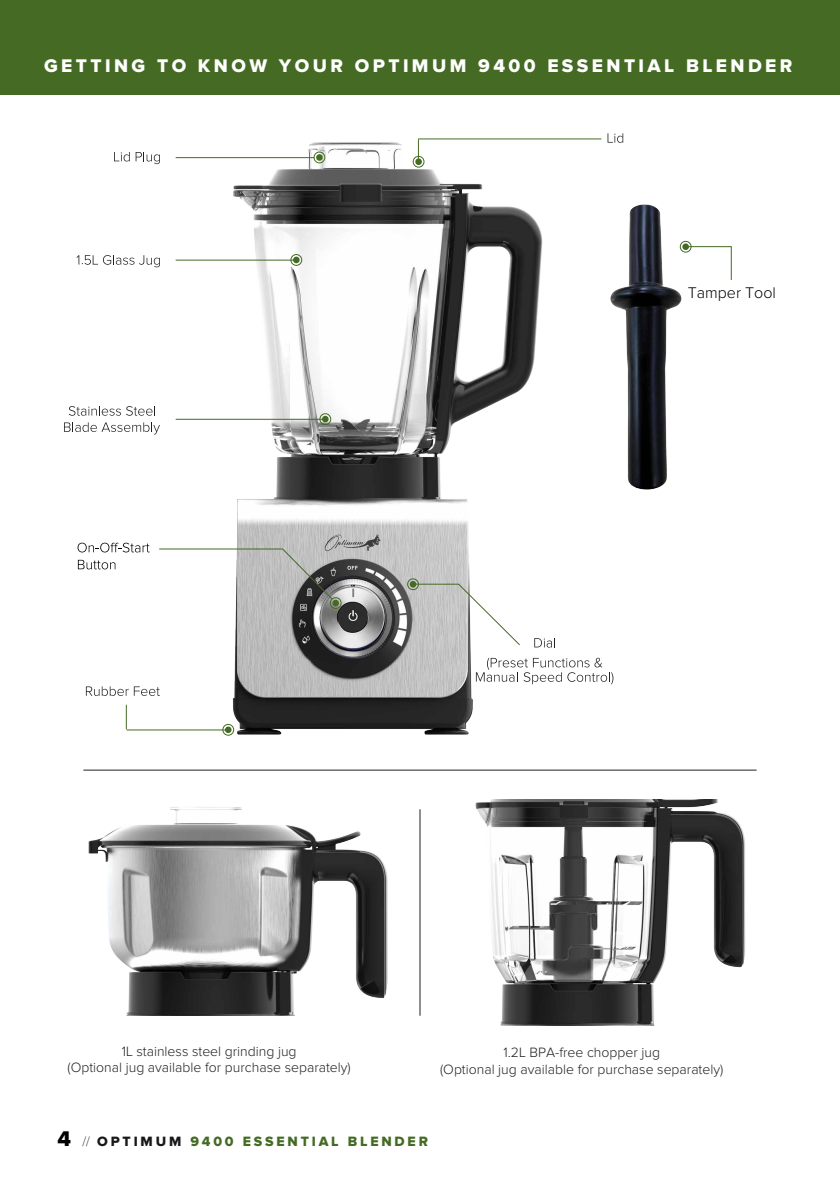
<style>
.page{position:relative;width:840px;height:1191px;background:#fff}
.page>*{position:absolute;margin:0;border:0;box-sizing:border-box;transform-origin:0 0}
.t1{font:19px "Proxima Nova Extrabld";letter-spacing:.18em;color:#fff}
.t2{font:300 16px "Proxima Nova";color:#000}
.t3{font:300 14px/16.8px "Proxima Nova";color:#231f20;text-align:center}
.t4{font:14px "Proxima Nova Extrabld";letter-spacing:.2em;color:#446a24}
.s1{font-size:22px;color:#000}
.s2{font-family:"Proxima Nova";font-weight:100;color:#000}
.s3{color:#1a171b}
</style>
<div class="page">
<div style="left:0;top:0;width:839px;height:94px;background:#446a24"></div>
<img style="left:475px;top:799px;width:269px;height:226px">
<img style="left:89px;top:807px;width:298px;height:209px">
<hr style="left:83px;top:769px;width:673px;height:1px;background:#221f20">
<hr style="left:419px;top:809px;width:1px;height:206px;background:#221f20">
<img style="left:203px;top:138px;width:352px;height:598px">
<div style="left:313px;top:152px;width:12px;height:11px;border:1px solid #446a24;border-radius:50%"></div>
<hr style="left:175px;top:157px;width:139px;height:1px;background:#446a24">
<div style="left:316px;top:154px;width:6px;height:7px;background:#446a24;border-radius:50%"></div>
<div style="left:290px;top:254px;width:12px;height:11px;border:1px solid #446a24;border-radius:50%"></div>
<hr style="left:175px;top:260px;width:122px;height:1px;background:#446a24">
<svg style="left:293px;top:257px;width:6px;height:6px"></svg>
<div style="left:319px;top:413px;width:12px;height:12px;border:1px solid #446a24;border-radius:50%"></div>
<hr style="left:175px;top:419px;width:151px;height:1px;background:#446a24">
<svg style="left:322px;top:416px;width:6px;height:6px"></svg>
<div style="left:407px;top:578px;width:11px;height:12px;border:1px solid #446a24;border-radius:50%"></div>
<svg style="left:411px;top:583px;width:109px;height:62px"></svg>
<div style="left:409px;top:581px;width:7px;height:7px;background:#446a24;border-radius:50%"></div>
<svg style="left:126px;top:704px;width:1px;height:25px"></svg>
<div style="left:222px;top:724px;width:12px;height:11px;border:1px solid #446a24;border-radius:50%"></div>
<hr style="left:126px;top:729px;width:103px;height:1px;background:#446a24">
<div style="left:225px;top:726px;width:6px;height:7px;background:#446a24;border-radius:50%"></div>
<svg style="left:114px;top:152px;width:46px;height:12px"></svg>
<hr style="left:418px;top:139px;width:183px;height:1px;background:#446a24">
<div style="left:413px;top:156px;width:11px;height:11px;border:1px solid #446a24;border-radius:50%"></div>
<svg style="left:418px;top:139px;width:1px;height:19px"></svg>
<div style="left:415px;top:158px;width:6px;height:7px;background:#446a24;border-radius:50%"></div>
<svg style="left:607px;top:133px;width:16px;height:10px"></svg>
<svg style="left:76px;top:255px;width:84px;height:12px"></svg>
<svg style="left:69px;top:406px;width:86px;height:10px"></svg>
<svg style="left:64px;top:422px;width:96px;height:12px"></svg>
<svg style="left:86px;top:686px;width:74px;height:10px"></svg>
<svg style="left:534px;top:638px;width:21px;height:9px"></svg>
<svg style="left:475px;top:657px;width:138px;height:27px"></svg>
<img style="left:610px;top:205px;width:71px;height:284px">
<div style="left:679px;top:241px;width:12px;height:12px;border:1px solid #446a24;border-radius:50%"></div>
<svg style="left:684px;top:246px;width:47px;height:34px"></svg>
<svg style="left:681px;top:243px;width:7px;height:7px"></svg>
<svg style="left:77px;top:542px;width:73px;height:10px"></svg>
<svg style="left:78px;top:560px;width:37px;height:9px"></svg>
<svg style="left:159px;top:534px;width:221px;height:75px"></svg>
<h1 class="t1" style="left:44px;top:55px;width:749px">GETTING TO KNOW YOUR OPTIMUM 9400 ESSENTIAL BLENDER</h1>
<p class="t2" style="left:687px;top:286px;width:90px">Tamper Tool</p>
<p class="t3" style="left:67px;top:1043px;width:284px">1L stainless steel grinding jug<br>(Optional jug available for purchase separately)</p>
<p class="t3" style="left:440px;top:1044px;width:284px">1.2L BPA-free chopper jug<br>(Optional jug available for purchase separately)</p>
<p class="t4" style="left:58px;top:1133px;width:371px"><span class="s1">4</span> <span class="s2">//</span> <span class="s3">OPTIMUM</span> 9400 ESSENTIAL BLENDER</p>
</div>
